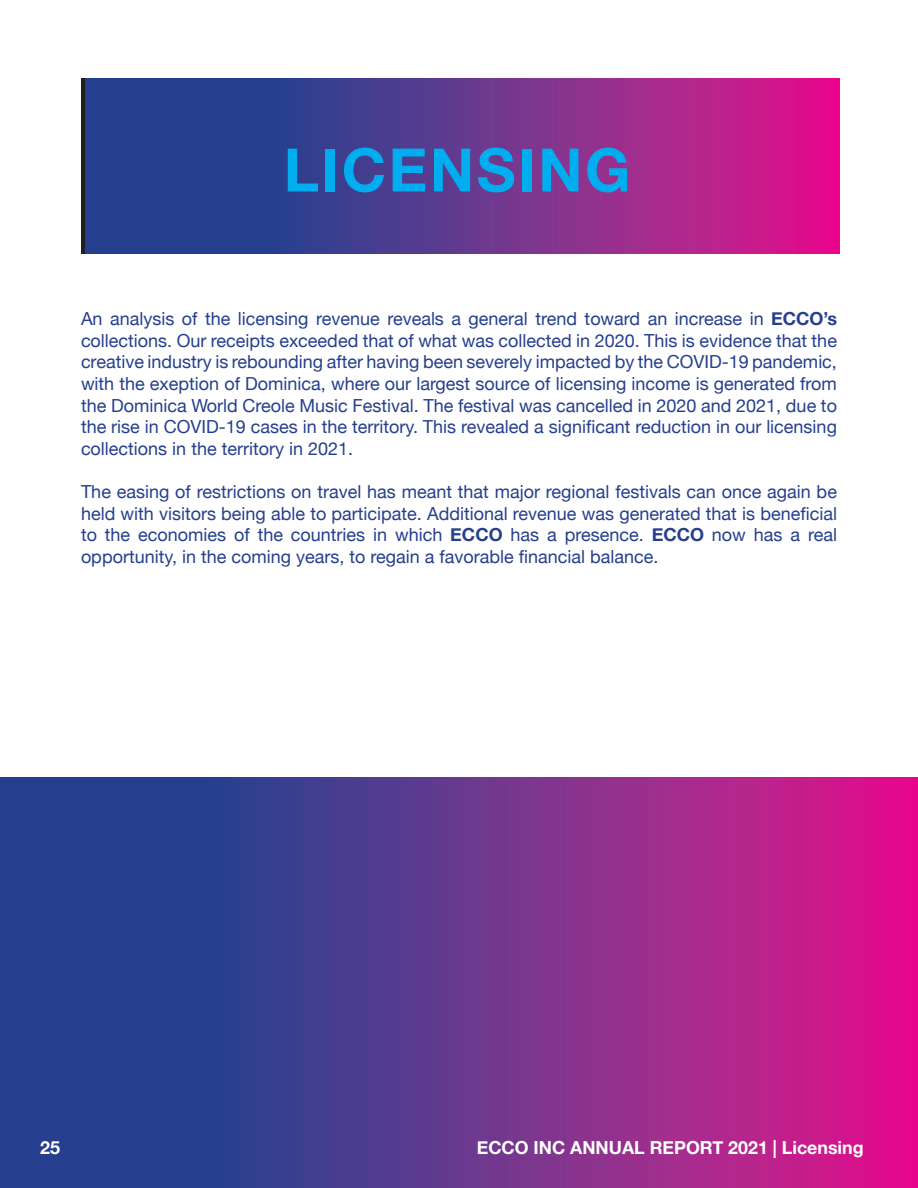
<style>
.page{position:relative;width:918px;height:1188px;background:#fff}
.page>*{position:absolute;margin:0;border:0;box-sizing:border-box;transform-origin:0 0}
.t1{font:700 60px "Helvetica Neue";letter-spacing:.04em;color:#00aeef}
.t2{font:18px/21.6px "Helvetica Neue";color:#253f8e;text-align:justify}
.t3{font:700 18px "Helvetica Neue";color:#fff}
.s1{font-weight:700}
</style>
<div class="page">
<svg style="left:82px;top:78px;width:757px;height:176px;background:#6c328d"></svg>
<svg style="left:0;top:778px;width:918px;height:410px;background:#6e328d"></svg>
<p class="t1" style="left:284px;top:123px;width:348px">LICENSING</p>
<p class="t2" style="left:81px;top:309px;width:758px">An analysis of the licensing revenue reveals a general trend toward an increase in <span class="s1">ECCO’s </span>collections. Our receipts exceeded that of what was collected in 2020. This is evidence that the creative industry is rebounding after having been severely impacted by the COVID-19 pandemic, with the exeption of Dominica, where our largest source of licensing income is generated from the Dominica World Creole Music Festival. The festival was cancelled in 2020 and 2021, due to the rise in COVID-19 cases in the territory. This revealed a significant reduction in our licensing collections in the territory in 2021.</p>
<p class="t2" style="left:81px;top:482px;width:758px">The easing of restrictions on travel has meant that major regional festivals can once again be held with visitors being able to participate. Additional revenue was generated that is beneficial to the economies of the countries in which <span class="s1">ECCO</span> has a presence. <span class="s1">ECCO</span> now has a real opportunity, in the coming years, to regain a favorable financial balance.</p>
<p class="t3" style="left:40px;top:1133px;width:22px">25</p>
<p class="t3" style="left:477px;top:1133px;width:388px">ECCO INC ANNUAL REPORT 2021 | Licensing</p>
</div>
